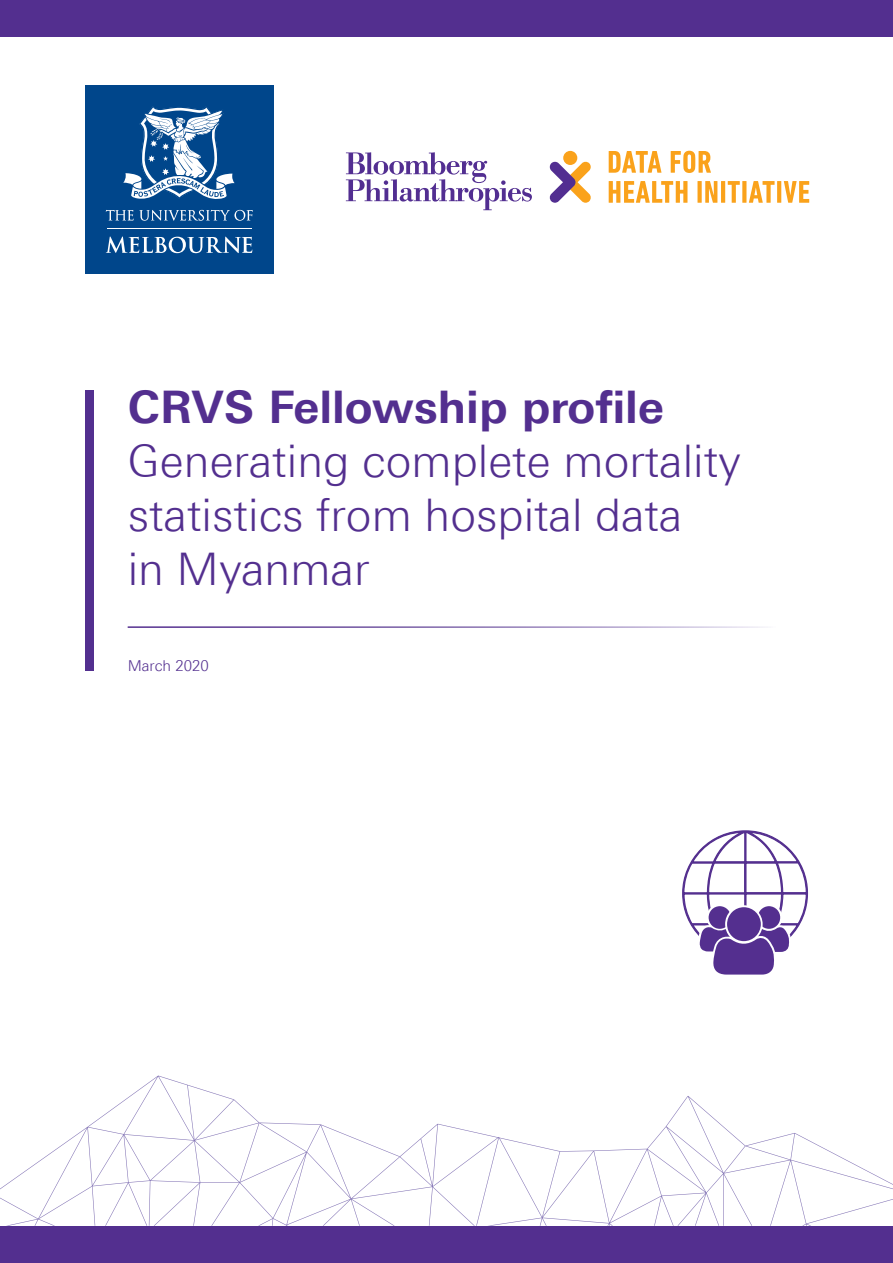
<style>
.page{position:relative;width:893px;height:1263px;background:#fff}
.page>*{position:absolute;margin:0;border:0;box-sizing:border-box;transform-origin:0 0}
.t1{font:300 45px/54px "Linotype Univers 330";color:#532f8f}
.t2{font:700 45px "Linotype Univers 630";color:#532f8f}
.t3{font:300 15px "Linotype Univers 330";color:#532f8f}
</style>
<div class="page">
<svg style="left:0;top:1075px;width:893px;height:151px"></svg>
<div style="left:0;top:1226px;width:893px;height:37px;background:#532f8f"></div>
<div style="left:0;top:0;width:893px;height:37px;background:#532f8f"></div>
<svg style="left:609px;top:151px;width:52px;height:22px"></svg>
<svg style="left:671px;top:151px;width:40px;height:22px"></svg>
<svg style="left:609px;top:181px;width:78px;height:22px"></svg>
<div style="left:697px;top:181px;width:5px;height:22px;background:#faa21b"></div>
<svg style="left:705px;top:181px;width:12px;height:22px"></svg>
<hr style="left:721px;top:181px;width:4px;height:22px;background:#faa21b">
<svg style="left:728px;top:181px;width:12px;height:22px"></svg>
<svg style="left:742px;top:181px;width:4px;height:22px"></svg>
<svg style="left:749px;top:181px;width:26px;height:22px"></svg>
<svg style="left:777px;top:181px;width:4px;height:22px"></svg>
<svg style="left:784px;top:181px;width:25px;height:22px"></svg>
<svg style="left:346px;top:152px;width:186px;height:58px"></svg>
<svg style="left:549px;top:161px;width:42px;height:42px"></svg>
<div style="left:563px;top:151px;width:14px;height:14px;background:#faa21b;border-radius:50%"></div>
<div style="left:85px;top:85px;width:188px;height:188px;background:#00468b"></div>
<svg style="left:106px;top:210px;width:147px;height:11px"></svg>
<hr style="left:107px;top:228px;width:145px;height:1px;background:#fff">
<svg style="left:106px;top:236px;width:146px;height:17px"></svg>
<svg style="left:123px;top:106px;width:112px;height:93px"></svg>
<div style="left:85px;top:390px;width:9px;height:281px;background:#532f8f"></div>
<svg style="left:682px;top:830px;width:126px;height:145px"></svg>
<p class="t2" style="left:128px;top:380px;width:538px">CRVS Fellowship profile</p>
<p class="t1" style="left:128px;top:434px;width:615px">Generating complete mortality statistics from hospital data<br>in Myanmar</p>
<p class="t3" style="left:128px;top:657px;width:83px">March 2020</p>
</div>
